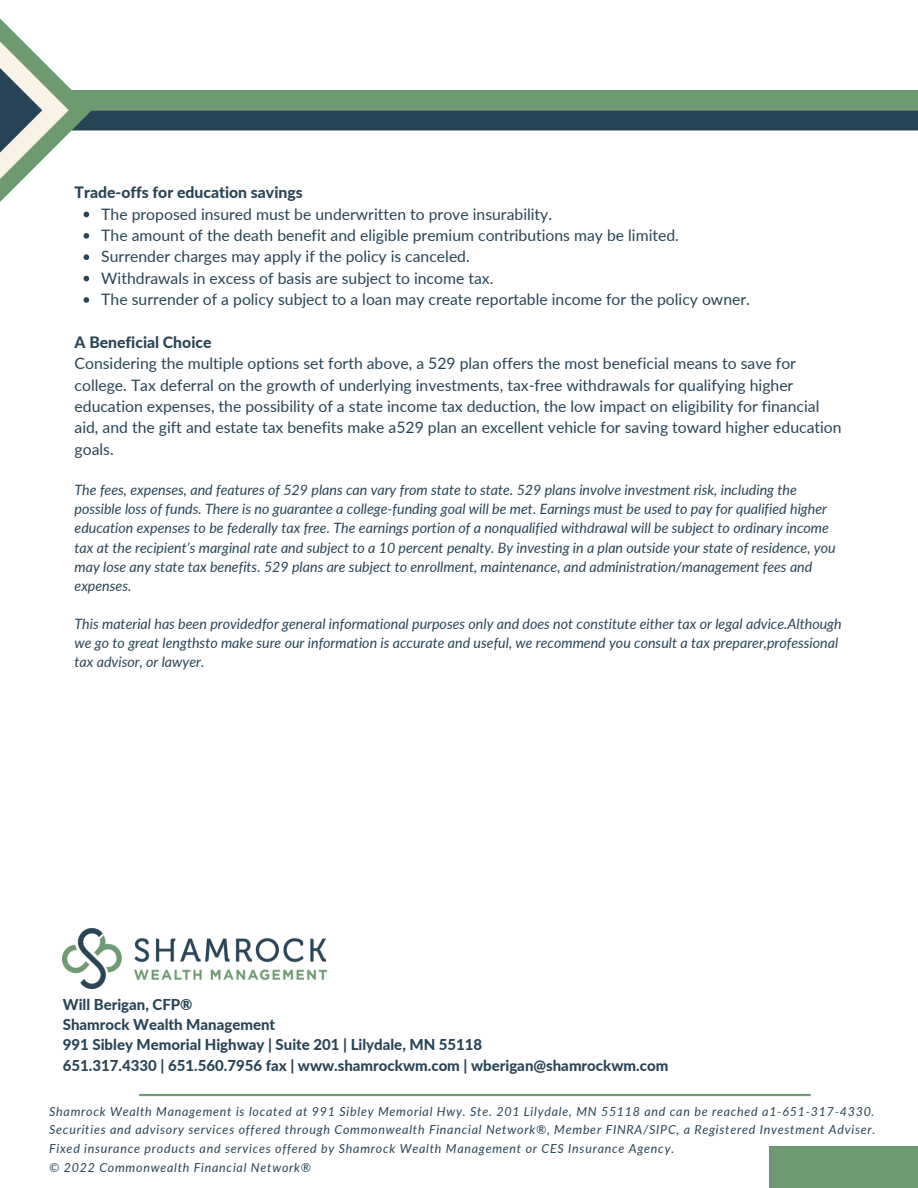
<style>
.page{position:relative;width:918px;height:1188px;background:#fff}
.page>*{position:absolute;margin:0;border:0;box-sizing:border-box;transform-origin:0 0}
.t1{font:15.75px/21.3px "Lato";color:#284457}
.t2{font:800 15.75px "Lato";color:#284457}
.t3{font:800 15px/20.2px "Lato";color:#294457}
.t4{font:italic 14.25px/19.2px "Lato";color:#284457}
.t5{font:italic 12.45px/18.6px "Lato";letter-spacing:.06em;color:#294457}
</style>
<div class="page">
<div style="left:769px;top:1146px;width:149px;height:42px;background:#6e9a71"></div>
<hr style="left:139px;top:1094px;width:672px;height:2px;background:#6e9a71">
<div style="left:72px;top:110px;width:846px;height:21px;background:#284457"></div>
<div style="left:72px;top:90px;width:846px;height:20px;background:#6e9a71"></div>
<svg style="left:69px;top:87px;width:23px;height:125px"></svg>
<svg style="left:42px;top:60px;width:27px;height:100px"></svg>
<svg style="left:0;top:18px;width:42px;height:184px"></svg>
<img style="left:63px;top:929px;width:263px;height:59px">
<svg style="left:84px;top:212px;width:5px;height:5px"></svg>
<svg style="left:84px;top:233px;width:5px;height:6px"></svg>
<svg style="left:84px;top:254px;width:5px;height:6px"></svg>
<svg style="left:84px;top:276px;width:5px;height:5px"></svg>
<svg style="left:84px;top:297px;width:5px;height:6px"></svg>
<p class="t2" style="left:75px;top:183px;width:230px">Trade-offs for education savings</p>
<p class="t1" style="left:101px;top:203px;width:650px">The proposed insured must be underwritten to prove insurability.<br>The amount of the death benefit and eligible premium contributions may be limited.<br>Surrender charges may apply if the policy is canceled.<br>Withdrawals in excess of basis are subject to income tax.<br>The surrender of a policy subject to a loan may create reportable income for the policy owner.</p>
<p class="t2" style="left:75px;top:332px;width:138px">A Beneficial Choice</p>
<p class="t1" style="left:75px;top:352px;width:769px">Considering the multiple options set forth above, a 529 plan offers the most beneficial means to save for college. Tax deferral on the growth of underlying investments, tax-free withdrawals for qualifying higher education expenses, the possibility of a state income tax deduction, the low impact on eligibility for financial aid, and the gift and estate tax benefits make a529 plan an excellent vehicle for saving toward higher education goals.</p>
<p class="t4" style="left:75px;top:480px;width:763px">The fees, expenses, and features of 529 plans can vary from state to state. 529 plans involve investment risk, including the possible loss of funds. There is no guarantee a college-funding goal will be met. Earnings must be used to pay for qualified higher education expenses to be federally tax free. The earnings portion of a nonqualified withdrawal will be subject to ordinary income tax at the recipient’s marginal rate and subject to a 10 percent penalty. By investing in a plan outside your state of residence, you may lose any state tax benefits. 529 plans are subject to enrollment, maintenance, and administration/management fees and expenses.</p>
<p class="t4" style="left:75px;top:614px;width:769px">This material has been providedfor general informational purposes only and does not constitute either tax or legal advice.Although we go to great lengthsto make sure our information is accurate and useful, we recommend you consult a tax preparer,professional tax advisor, or lawyer.</p>
<p class="t3" style="left:63px;top:994px;width:607px">Will Berigan, CFP®<br>Shamrock Wealth Management<br>991 Sibley Memorial Highway | Suite 201 | Lilydale, MN 55118<br>651.317.4330 | 651.560.7956 fax | www.shamrockwm.com | wberigan@shamrockwm.com</p>
<p class="t5" style="left:49px;top:1102px;width:828px">Shamrock Wealth Management is located at 991 Sibley Memorial Hwy. Ste. 201 Lilydale, MN 55118 and can be reached a1-651-317-4330.<br>Securities and advisory services offered through Commonwealth Financial Network®, Member FINRA/SIPC, a Registered Investment Adviser.<br>Fixed insurance products and services offered by Shamrock Wealth Management or CES Insurance Agency.<br>© 2022 Commonwealth Financial Network®</p>
</div>
